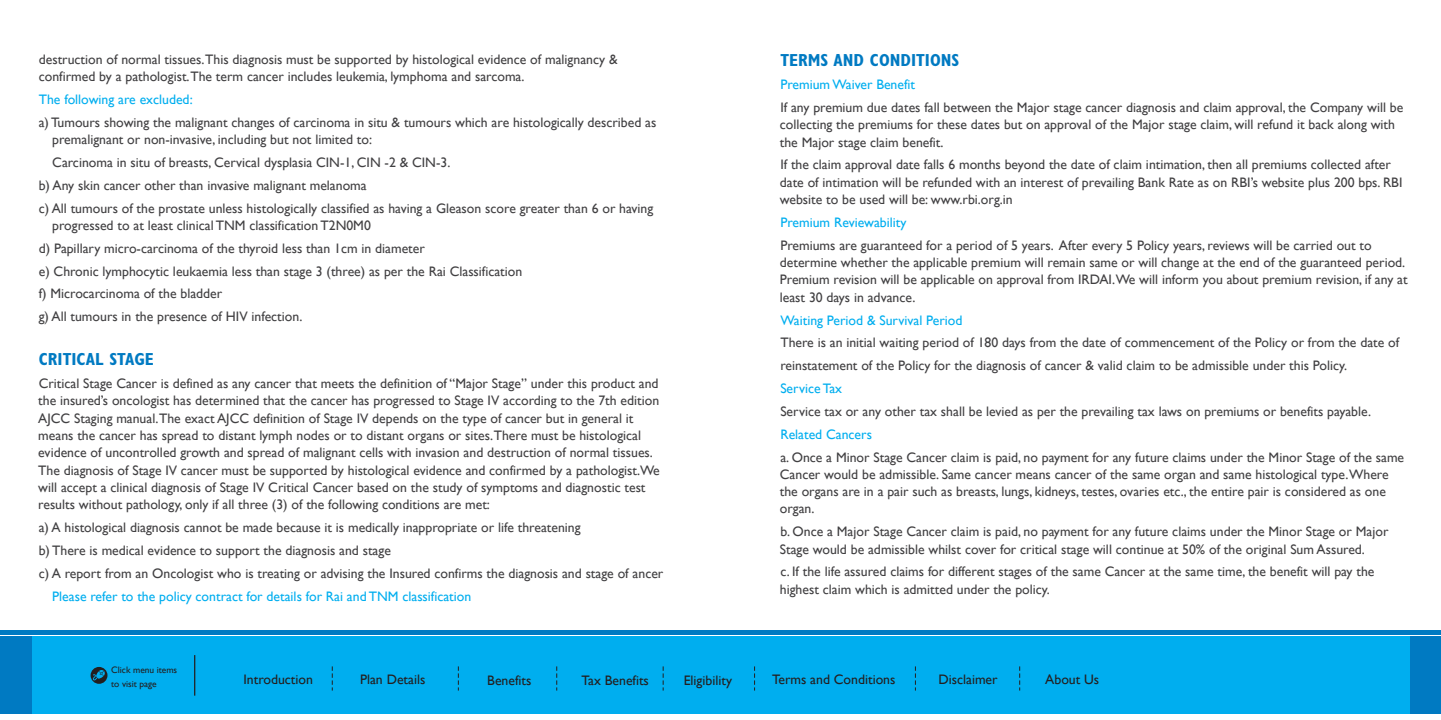
<style>
.page{position:relative;width:1441px;height:720px;background:#fff}
.page>*{position:absolute;margin:0;border:0;box-sizing:border-box;transform-origin:0 0}
.t1{font:700 condensed 17.5px "Gill Sans Std";color:#007ac2}
.t2{font:13.75px/17.4px "Gill Sans";color:#414042}
.t3{font:13.75px "Gill Sans";color:#00aeef}
.t4{font:13.75px "Gill Sans";color:#231f20}
.t5{font:9.38px/14.5px "Gill Sans";color:#231f20}
.s1{color:#fff}
.s2{color:#00aeef}
</style>
<div class="page">
<div style="left:0;top:631px;width:1440px;height:89px;background:linear-gradient(to right,#fff,#fff)"></div>
<div style="left:0;top:637px;width:1440px;height:77px;background:#007ac2"></div>
<div style="left:32px;top:637px;width:1377px;height:77px;background:#00aeef"></div>
<svg style="left:91px;top:667px;width:16px;height:17px"></svg>
<hr style="left:194px;top:655px;width:1px;height:41px;background:#231f20">
<hr style="left:0;top:630px;width:1440px;height:4px;background:#007ac2">
<svg style="left:332px;top:666px;width:1px;height:25px"></svg>
<svg style="left:458px;top:666px;width:1px;height:25px"></svg>
<svg style="left:556px;top:666px;width:1px;height:25px"></svg>
<svg style="left:1019px;top:666px;width:1px;height:25px"></svg>
<svg style="left:754px;top:666px;width:1px;height:25px"></svg>
<svg style="left:663px;top:666px;width:1px;height:25px"></svg>
<svg style="left:915px;top:666px;width:1px;height:25px"></svg>
<p class="t2" style="left:39px;top:51px;width:580px">destruction of normal tissues.This diagnosis must be supported by histological evidence of malignancy &amp; confirmed by a pathologist.The term cancer includes leukemia, lymphoma and sarcoma.</p>
<p class="t3" style="left:39px;top:91px;width:155px">The following are excluded:</p>
<p class="t2" style="left:39px;top:114px;width:619px">a) Tumours showing the malignant changes of carcinoma in situ &amp; tumours which are histologically described as <span class="s1">...</span> premalignant or non-invasive, including but not limited to:</p>
<p class="t2" style="left:39px;top:151px;width:616px;line-height:22.9px"><span class="s1">...</span> Carcinoma in situ of breasts, Cervical dysplasia CIN-1, CIN -2 &amp; CIN-3.<br>b) Any skin cancer other than invasive malignant melanoma<br>c) All tumours of the prostate unless histologically classified as having a Gleason score greater than 6 or having</p>
<p class="t2" style="left:39px;top:214px;width:485px;line-height:22.9px"><span class="s1">...</span> progressed to at least clinical TNM classification T2N0M0<br>d) Papillary micro-carcinoma of the thyroid less than 1cm in diameter<br>e) Chronic lymphocytic leukaemia less than stage 3 (three) as per the Rai Classification f) Microcarcinoma of the bladder<br>g) All tumours in the presence of HIV infection.</p>
<p class="t1" style="left:39px;top:349px;width:116px">CRITICAL STAGE</p>
<p class="t2" style="left:38px;top:375px;width:623px">Critical Stage Cancer is defined as any cancer that meets the definition of “Major Stage” under this product and the insured’s oncologist has determined that the cancer has progressed to Stage IV according to the 7th edition AJCC Staging manual.The exact AJCC definition of Stage IV depends on the type of cancer but in general it means the cancer has spread to distant lymph nodes or to distant organs or sites.There must be histological evidence of uncontrolled growth and spread of malignant cells with invasion and destruction of normal tissues.<br>The diagnosis of Stage IV cancer must be supported by histological evidence and confirmed by a pathologist.We will accept a clinical diagnosis of Stage IV Critical Cancer based on the study of symptoms and diagnostic test results without pathology, only if all three (3) of the following conditions are met:</p>
<p class="t2" style="left:39px;top:516px;width:626px;line-height:22.9px">a) A histological diagnosis cannot be made because it is medically inappropriate or life threatening<br>b) There is medical evidence to support the diagnosis and stage<br>c) A report from an Oncologist who is treating or advising the Insured confirms the diagnosis and stage of ancer <span class="s1">...</span> <span class="s2">Please refer to the policy contract for details for Rai and TNM classification</span></p>
<p class="t1" style="left:780px;top:50px;width:181px">TERMS AND CONDITIONS</p>
<p class="t3" style="left:780px;top:77px;width:136px">Premium Waiver Benefit</p>
<p class="t2" style="left:780px;top:99px;width:625px">If any premium due dates fall between the Major stage cancer diagnosis and claim approval, the Company will be collecting the premiums for these dates but on approval of the Major stage claim, will refund it back along with the Major stage claim benefit.</p>
<p class="t2" style="left:780px;top:156px;width:624px">If the claim approval date falls 6 months beyond the date of claim intimation, then all premiums collected after date of intimation will be refunded with an interest of prevailing Bank Rate as on RBI’s website plus 200 bps. RBI website to be used will be: www.rbi.org.in</p>
<p class="t3" style="left:780px;top:214px;width:128px">Premium Reviewability</p>
<p class="t2" style="left:780px;top:237px;width:629px">Premiums are guaranteed for a period of 5 years. After every 5 Policy years, reviews will be carried out to determine whether the applicable premium will remain same or will change at the end of the guaranteed period.<br>Premium revision will be applicable on approval from IRDAI.We will inform you about premium revision, if any at least 30 days in advance.</p>
<p class="t3" style="left:780px;top:312px;width:184px">Waiting Period &amp; Survival Period</p>
<p class="t2" style="left:780px;top:332px;width:620px;line-height:22.9px">There is an initial waiting period of 180 days from the date of commencement of the Policy or from the date of reinstatement of the Policy for the diagnosis of cancer &amp; valid claim to be admissible under this Policy.</p>
<p class="t3" style="left:780px;top:380px;width:63px">Service Tax</p>
<p class="t2" style="left:780px;top:403px;width:592px">Service tax or any other tax shall be levied as per the prevailing tax laws on premiums or benefits payable.</p>
<p class="t3" style="left:780px;top:426px;width:93px">Related Cancers</p>
<p class="t2" style="left:780px;top:448px;width:626px">a. Once a Minor Stage Cancer claim is paid, no payment for any future claims under the Minor Stage of the same Cancer would be admissible. Same cancer means cancer of the same organ and same histological type.Where the organs are in a pair such as breasts, lungs, kidneys, testes, ovaries etc., the entire pair is considered as one organ.</p>
<p class="t2" style="left:780px;top:523px;width:610px">b. Once a Major Stage Cancer claim is paid, no payment for any future claims under the Minor Stage or Major<br>Stage would be admissible whilst cover for critical stage will continue at 50% of the original Sum Assured.</p>
<p class="t2" style="left:780px;top:563px;width:596px">c. If the life assured claims for different stages of the same Cancer at the same time, the benefit will pay the highest claim which is admitted under the policy.</p>
<p class="t5" style="left:111px;top:663px;width:68px">Click menu items to visit page</p>
<p class="t4" style="left:243px;top:671px;width:71px">Introduction</p>
<p class="t4" style="left:360px;top:671px;width:67px">Plan Details</p>
<p class="t4" style="left:487px;top:672px;width:46px">Benefits</p>
<p class="t4" style="left:582px;top:672px;width:69px">Tax Benefits</p>
<p class="t4" style="left:684px;top:672px;width:50px">Eligibility</p>
<p class="t4" style="left:772px;top:671px;width:125px">Terms and Conditions</p>
<p class="t4" style="left:938px;top:671px;width:61px">Disclaimer</p>
<p class="t4" style="left:1045px;top:671px;width:55px">About Us</p>
</div>
